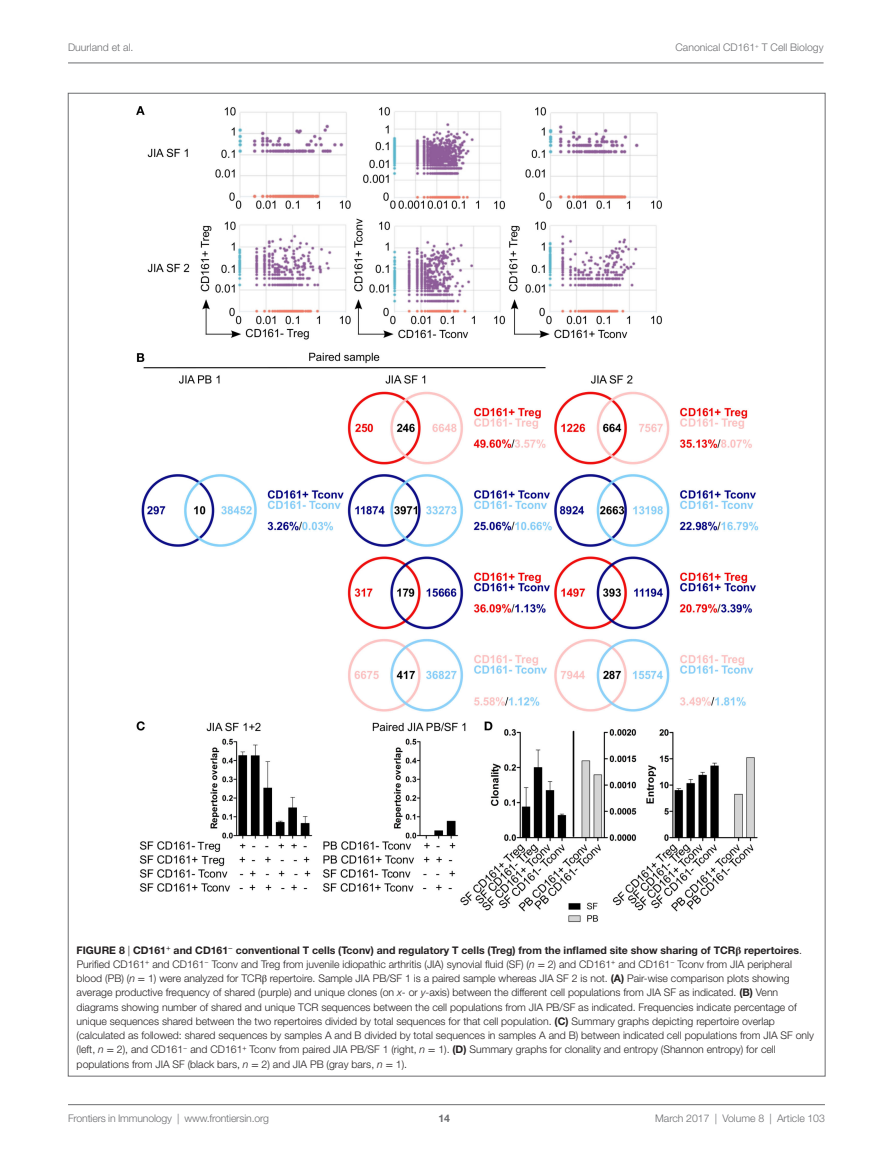
<style>
.page{position:relative;width:893px;height:1170px;background:#fff}
.page>*{position:absolute;margin:0;border:0;box-sizing:border-box;transform-origin:0 0}
.t1{font:300 10.5px/14.2px "Helvetica Neue LT Std";color:#231f20}
.t2{font:300 10.5px "Helvetica Neue LT Std";color:#6c6d70}
.t3{font:700 10.5px "Helvetica Neue LT Std";color:#6c6d70}
.s1{font-weight:700}
.s2{font-family:"STIX General";font-weight:700}
.s3{font-style:italic}
.s4{font-family:"STIX General";font-weight:400}
</style>
<div class="page">
<img style="left:136px;top:106px;width:623px;height:817px">
<hr style="left:68px;top:63px;width:756px;height:1px;background:#6c6d70">
<hr style="left:68px;top:1104px;width:757px;height:1px;background:#6c6d70">
<p class="t2" style="left:68px;top:41px;width:67px">Duurland et al.</p>
<p class="t2" style="left:675px;top:41px;width:150px">Canonical CD161<sup>+</sup> T Cell Biology</p>
<p class="t1" style="left:77px;top:942px;width:739px"><span class="s1">FIG URE 8</span> | <span class="s1">CD161</span><sup>+</sup> <span class="s1">and CD161</span><sup>−</sup> <span class="s1">conventional T cells (Tconv) and regulatory T cells (Treg) from the inflamed site show sharing of TCR</span><span class="s2">β</span> <span class="s1">repertoires</span>.<br>Purified CD161<sup>+</sup> and CD161<sup>−</sup> Tconv and Treg from juvenile idiopathic arthritis (JIA) synovial fluid (SF) (<span class="s3">n</span> <span class="s4">=</span> 2) and CD161<sup>+</sup> and CD161<sup>−</sup> Tconv from JIA peripheral blood (PB) (<span class="s3">n</span> <span class="s4">=</span> 1) were analyzed for TCR<span class="s4">β</span> repertoire. Sample JIA PB/SF 1 is a paired sample whereas JIA SF 2 is not. <span class="s1">(A)</span> Pair-wise comparison plots showing average productive frequency of shared (purple) and unique clones (on <span class="s3">x</span>- or <span class="s3">y</span>-axis) between the different cell populations from JIA SF as indicated. <span class="s1">(B)</span> Venn diagrams showing number of shared and unique TCR sequences between the cell populations from JIA PB/SF as indicated. Frequencies indicate percentage of unique sequences shared between the two repertoires divided by total sequences for that cell population. <span class="s1">(C)</span> Summary graphs depicting repertoire overlap (calculated as followed: shared sequences by samples A and B divided by total sequences in samples A and B) between indicated cell populations from JIA SF only (left, <span class="s3">n</span> <span class="s4">=</span> 2), and CD161<sup>−</sup> and CD161<sup>+</sup> Tconv from paired JIA PB/SF 1 (right, <span class="s3">n</span> <span class="s4">=</span> 1). <span class="s1">(D)</span> Summary graphs for clonality and entropy (Shannon entropy) for cell populations from JIA SF (black bars, <span class="s3">n</span> <span class="s4">=</span> 2) and JIA PB (gray bars, <span class="s3">n</span> <span class="s4">=</span> 1).</p>
<p class="t2" style="left:68px;top:1111px;width:203px">Frontiers in Immunology | www.frontiersin.org</p>
<p class="t2" style="left:655px;top:1111px;width:171px">March 2017 | Volume 8 | Article 103</p>
<p class="t3" style="left:439px;top:1111px;width:13px">14</p>
</div>
